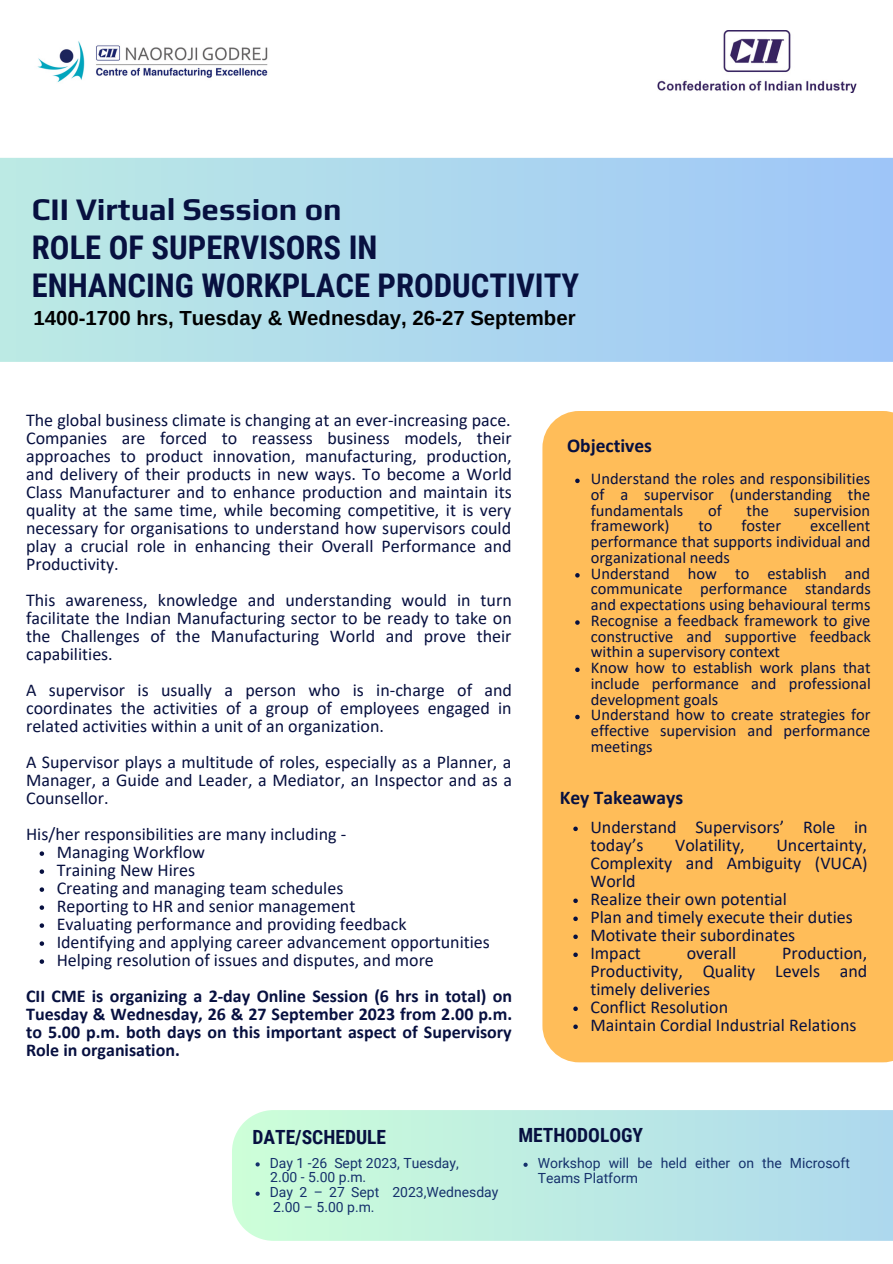
<style>
.page{position:relative;width:893px;height:1264px;background:#fff}
.page>*{position:absolute;margin:0;border:0;box-sizing:border-box;transform-origin:0 0}
.t1{font:700 32.55px "Roboto Condensed";color:#071040}
.t2{font:700 31.2px "Play";color:#071040}
.t3{font:700 20.4px "Arimo";color:#000}
.t4{font:700 19.5px "Roboto Condensed";color:#071040}
.t5{font:700 19.5px "Calibri";color:#071040}
.t6{font:18px/18px "Calibri";color:#071040;text-align:justify}
.t7{font:700 18px/18px "Calibri";color:#071040;text-align:justify}
.t8{font:16.5px/15.8px "Calibri";color:#071040;text-align:justify}
.t9{font:13.95px/14.7px "Roboto";color:#15316c}
</style>
<div class="page">
<img style="left:37px;top:41px;width:231px;height:41px">
<img style="left:657px;top:30px;width:199px;height:62px">
<div style="left:0;top:158px;width:892px;height:204px;background:linear-gradient(to right,#bceae4,#9ec5f8)"></div>
<div style="left:542px;top:411px;width:350px;height:651px;background:#ffbd59"></div>
<svg style="left:40px;top:851px;width:4px;height:4px"></svg>
<svg style="left:40px;top:869px;width:4px;height:4px"></svg>
<svg style="left:40px;top:887px;width:4px;height:4px"></svg>
<svg style="left:40px;top:905px;width:4px;height:4px"></svg>
<svg style="left:40px;top:923px;width:4px;height:4px"></svg>
<svg style="left:40px;top:941px;width:4px;height:4px"></svg>
<svg style="left:40px;top:959px;width:4px;height:4px"></svg>
<svg style="left:575px;top:478px;width:4px;height:5px"></svg>
<svg style="left:575px;top:573px;width:4px;height:4px"></svg>
<svg style="left:575px;top:620px;width:4px;height:5px"></svg>
<svg style="left:575px;top:667px;width:4px;height:5px"></svg>
<svg style="left:575px;top:714px;width:4px;height:5px"></svg>
<svg style="left:573px;top:826px;width:4px;height:5px"></svg>
<svg style="left:573px;top:898px;width:4px;height:5px"></svg>
<svg style="left:573px;top:916px;width:4px;height:5px"></svg>
<svg style="left:573px;top:934px;width:4px;height:5px"></svg>
<svg style="left:573px;top:952px;width:4px;height:5px"></svg>
<svg style="left:573px;top:1006px;width:4px;height:5px"></svg>
<svg style="left:573px;top:1024px;width:4px;height:5px"></svg>
<div style="left:232px;top:1110px;width:660px;height:130px;background:linear-gradient(to right,#ceffd9,#acd8ed)"></div>
<svg style="left:255px;top:1162px;width:5px;height:4px"></svg>
<svg style="left:255px;top:1191px;width:5px;height:4px"></svg>
<svg style="left:523px;top:1162px;width:4px;height:4px"></svg>
<p class="t2" style="left:32px;top:191px;width:311px">CII Virtual Session on</p>
<p class="t1" style="left:32px;top:229px;width:347px">ROLE OF SUPERVISORS IN</p>
<p class="t1" style="left:32px;top:266px;width:548px">ENHANCING WORKPLACE PRODUCTIVITY</p>
<p class="t3" style="left:33px;top:307px;width:543px">1400-1700 hrs, Tuesday &amp; Wednesday, 26-27 September</p>
<p class="t6" style="left:26px;top:413px;width:487px">The global business climate is changing at an ever-increasing pace.<br>Companies are forced to reassess business models, their approaches to product innovation, manufacturing, production, and delivery of their products in new ways. To become a World Class Manufacturer and to enhance production and maintain its quality at the same time, while becoming competitive, it is very necessary for organisations to understand how supervisors could play a crucial role in enhancing their Overall Performance and Productivity.</p>
<p class="t6" style="left:26px;top:592px;width:487px">This awareness, knowledge and understanding would in turn facilitate the Indian Manufacturing sector to be ready to take on the Challenges of the Manufacturing World and prove their capabilities.</p>
<p class="t6" style="left:26px;top:682px;width:487px">A supervisor is usually a person who is in-charge of and coordinates the activities of a group of employees engaged in related activities within a unit of an organization.</p>
<p class="t6" style="left:26px;top:754px;width:487px">A Supervisor plays a multitude of roles, especially as a Planner, a Manager, a Guide and Leader, a Mediator, an Inspector and as a Counsellor.</p>
<p class="t6" style="left:26px;top:826px;width:321px">His/her responsibilities are many including -</p>
<p class="t6" style="left:57px;top:844px;width:150px">Managing Workflow</p>
<p class="t6" style="left:57px;top:862px;width:140px">Training New Hires</p>
<p class="t6" style="left:57px;top:880px;width:288px">Creating and managing team schedules</p>
<p class="t6" style="left:57px;top:898px;width:300px">Reporting to HR and senior management</p>
<p class="t6" style="left:57px;top:916px;width:351px">Evaluating performance and providing feedback</p>
<p class="t6" style="left:57px;top:934px;width:434px">Identifying and applying career advancement opportunities</p>
<p class="t6" style="left:57px;top:952px;width:378px">Helping resolution of issues and disputes, and more</p>
<p class="t7" style="left:26px;top:988px;width:487px">CII CME is organizing a 2-day Online Session (6 hrs in total) on Tuesday &amp; Wednesday, 26 &amp; 27 September 2023 from 2.00 p.m. to 5.00 p.m. both days on this important aspect of Supervisory Role in organisation.</p>
<p class="t5" style="left:567px;top:437px;width:86px">Objectives</p>
<p class="t8" style="left:590px;top:472px;width:281px">Understand the roles and responsibilities of a supervisor (understanding the fundamentals</p>
<p class="t8" style="left:708px;top:503px;width:15px">of</p>
<p class="t8" style="left:746px;top:503px;width:24px">the</p>
<p class="t8" style="left:793px;top:503px;width:78px">supervision</p>
<p class="t8" style="left:590px;top:519px;width:80px">framework)</p>
<p class="t8" style="left:698px;top:519px;width:16px">to</p>
<p class="t8" style="left:741px;top:519px;width:41px">foster</p>
<p class="t8" style="left:590px;top:519px;width:281px;text-indent:219px">excellent performance that supports individual and organizational needs</p>
<p class="t8" style="left:590px;top:566px;width:282px">Understand how to establish and communicate performance standards and expectations using behavioural terms</p>
<p class="t8" style="left:590px;top:614px;width:281px">Recognise a feedback framework to give constructive and supportive feedback within a supervisory context</p>
<p class="t8" style="left:590px;top:661px;width:281px">Know how to establish work plans that include performance and professional development goals</p>
<p class="t8" style="left:590px;top:708px;width:281px">Understand how to create strategies for effective supervision and performance meetings</p>
<p class="t5" style="left:559px;top:789px;width:125px">Key Takeaways</p>
<p class="t6" style="left:590px;top:819px;width:279px">Understand Supervisors’ Role in today’s</p>
<p class="t6" style="left:675px;top:837px;width:71px">Volatility,</p>
<p class="t6" style="left:590px;top:837px;width:279px;text-indent:186px">Uncertainty, Complexity and Ambiguity (VUCA)<br>World</p>
<p class="t6" style="left:590px;top:891px;width:198px">Realize their own potential</p>
<p class="t6" style="left:590px;top:909px;width:264px">Plan and timely execute their duties</p>
<p class="t6" style="left:590px;top:927px;width:206px">Motivate their subordinates</p>
<p class="t6" style="left:590px;top:945px;width:52px">Impact</p>
<p class="t6" style="left:686px;top:945px;width:51px">overall</p>
<p class="t6" style="left:590px;top:945px;width:278px;text-indent:192px">Production, Productivity, Quality Levels and timely deliveries</p>
<p class="t6" style="left:590px;top:999px;width:139px">Conflict Resolution</p>
<p class="t6" style="left:590px;top:1017px;width:268px">Maintain Cordial Industrial Relations</p>
<p class="t4" style="left:252px;top:1126px;width:135px">DATE/SCHEDULE</p>
<p class="t9" style="left:270px;top:1155px;width:190px">Day 1 -26 Sept 2023, Tuesday,</p>
<p class="t9" style="left:270px;top:1184px;width:230px">Day 2 – 27 Sept 2023,Wednesday<br>2.00 – 5.00 p.m.</p>
<p class="t9" style="left:270px;top:1170px;width:97px">2.00 - 5.00 p.m.</p>
<p class="t4" style="left:518px;top:1124px;width:126px">METHODOLOGY</p>
<p class="t9" style="left:537px;top:1155px;width:313px">Workshop will be held either on the Microsoft<br>Teams Platform</p>
</div>
